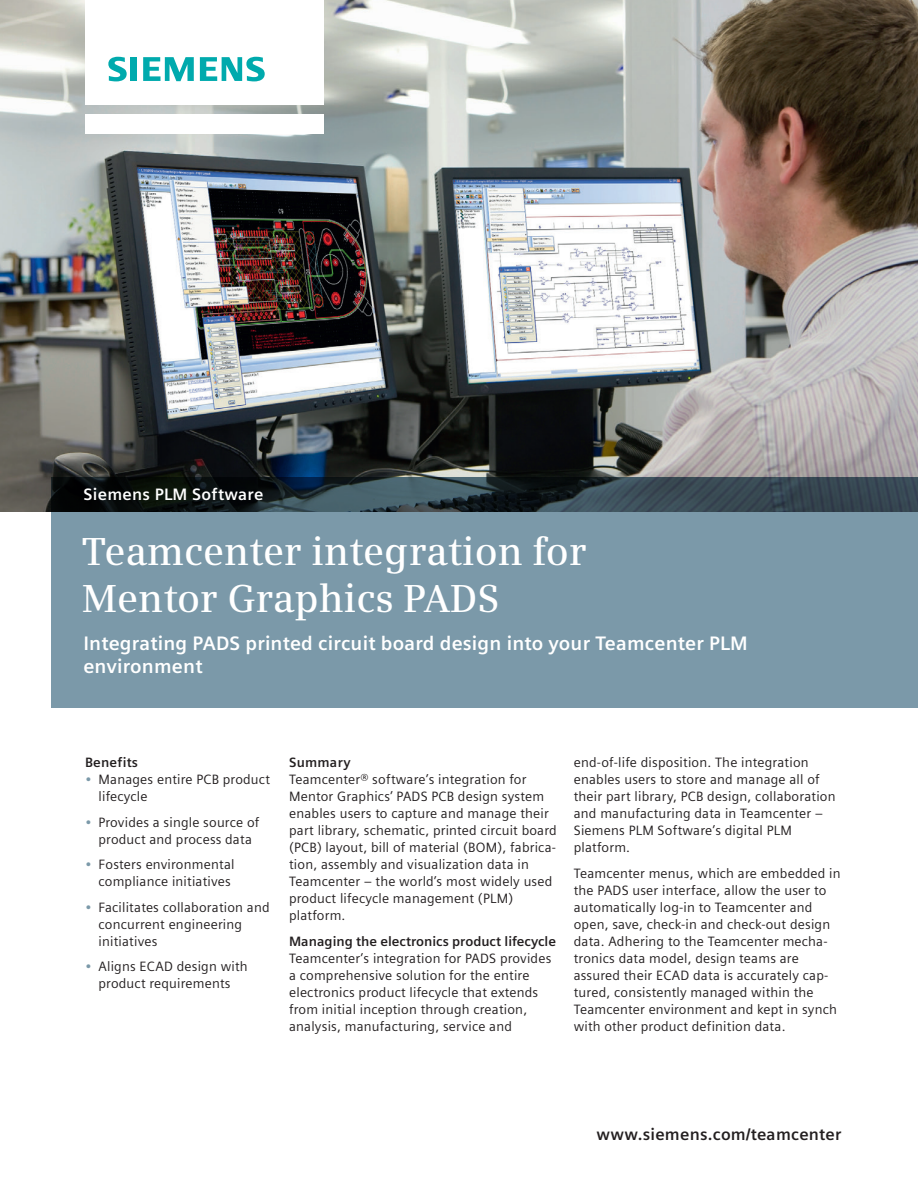
<style>
.page{position:relative;width:918px;height:1188px;background:#fff}
.page>*{position:absolute;margin:0;border:0;box-sizing:border-box;transform-origin:0 0}
.t1{font:600 39px/46.8px "Siemens Serif";color:#fff}
.t2{font:700 19.5px/23.4px "Siemens Sans";letter-spacing:.01em;color:#fff}
.t3{font:700 16.5px "Siemens Sans";letter-spacing:.015em;color:#231f20}
.t4{font:700 16.5px "Siemens Sans";letter-spacing:.015em;color:#fff}
.t5{font:13.5px/17px "Siemens Sans";letter-spacing:.015em;color:#231f20}
.t6{font:700 13.5px "Siemens Sans";color:#231f20}
.s1{color:#7b99a9}
</style>
<div class="page">
<img style="left:0;top:0;width:918px;height:512px">
<div style="left:85px;top:114px;width:238px;height:19px;background:#fff"></div>
<div style="left:85px;top:0;width:238px;height:105px;background:#fff"></div>
<svg style="left:108px;top:57px;width:19px;height:24px"></svg>
<div style="left:130px;top:57px;width:7px;height:24px;background:#00aaad"></div>
<svg style="left:143px;top:57px;width:51px;height:24px"></svg>
<svg style="left:200px;top:57px;width:65px;height:24px"></svg>
<svg style="left:51px;top:478px;width:867px;height:34px;background:#27353b"></svg>
<div style="left:51px;top:512px;width:867px;height:195px;background:#7b99a9"></div>
<p class="t4" style="left:84px;top:485px;width:181px">Siemens PLM Software</p>
<h1 class="t1" style="left:82px;top:528px;width:506px">Teamcenter integration for<br>Mentor Graphics PADS</h1>
<h2 class="t2" style="left:83px;top:632px;width:666px">Integrating PADS printed circuit board design into your Teamcenter PLM environment</h2>
<p class="t6" style="left:85px;top:755px;width:55px">Benefits</p>
<p class="t5" style="left:99px;top:771px;width:173px;text-indent:-14px"><span class="s1">•</span> Manages entire PCB product lifecycle</p>
<p class="t5" style="left:85px;top:814px;width:176px;text-align:center"><span class="s1">•</span> Provides a single source of product and process data</p>
<p class="t5" style="left:85px;top:856px;width:151px;text-align:right"><span class="s1">•</span> Fosters environmental compliance initiatives</p>
<p class="t5" style="left:99px;top:899px;width:173px;text-indent:-14px"><span class="s1">•</span> Facilitates collaboration and concurrent engineering initiatives</p>
<p class="t5" style="left:85px;top:958px;width:164px;text-align:center"><span class="s1">•</span> Aligns ECAD design with product requirements</p>
<p class="t6" style="left:289px;top:755px;width:63px">Summary</p>
<p class="t5" style="left:289px;top:771px;width:269px">Teamcenter® software’s integration for Mentor Graphics’ PADS PCB design system enables users to capture and manage their part library, schematic, printed circuit board (PCB) layout, bill of material (BOM), fabrica&shy;tion, assembly and visualization data in Teamcenter – the world’s most widely used product lifecycle management (PLM) platform.</p>
<p class="t6" style="left:289px;top:933px;width:268px">Managing the electronics product lifecycle</p>
<p class="t5" style="left:289px;top:950px;width:264px">Teamcenter’s integration for PADS provides a comprehensive solution for the entire electronics product lifecycle that extends from initial inception through creation, analysis, manufacturing, service and</p>
<p class="t5" style="left:574px;top:754px;width:263px">end-of-life disposition. The integration enables users to store and manage all of their part library, PCB design, collaboration and manufacturing data in Teamcenter – Siemens PLM Software’s digital PLM platform.</p>
<p class="t5" style="left:574px;top:865px;width:268px">Teamcenter menus, which are embedded in the PADS user interface, allow the user to automatically log-in to Teamcenter and open, save, check-in and check-out design data. Adhering to the Teamcenter mecha&shy;tronics data model, design teams are assured their ECAD data is accurately cap&shy;tured, consistently managed within the Teamcenter environment and kept in synch with other product definition data.</p>
<p class="t3" style="left:597px;top:1124px;width:246px">www.siemens.com/teamcenter</p>
</div>
